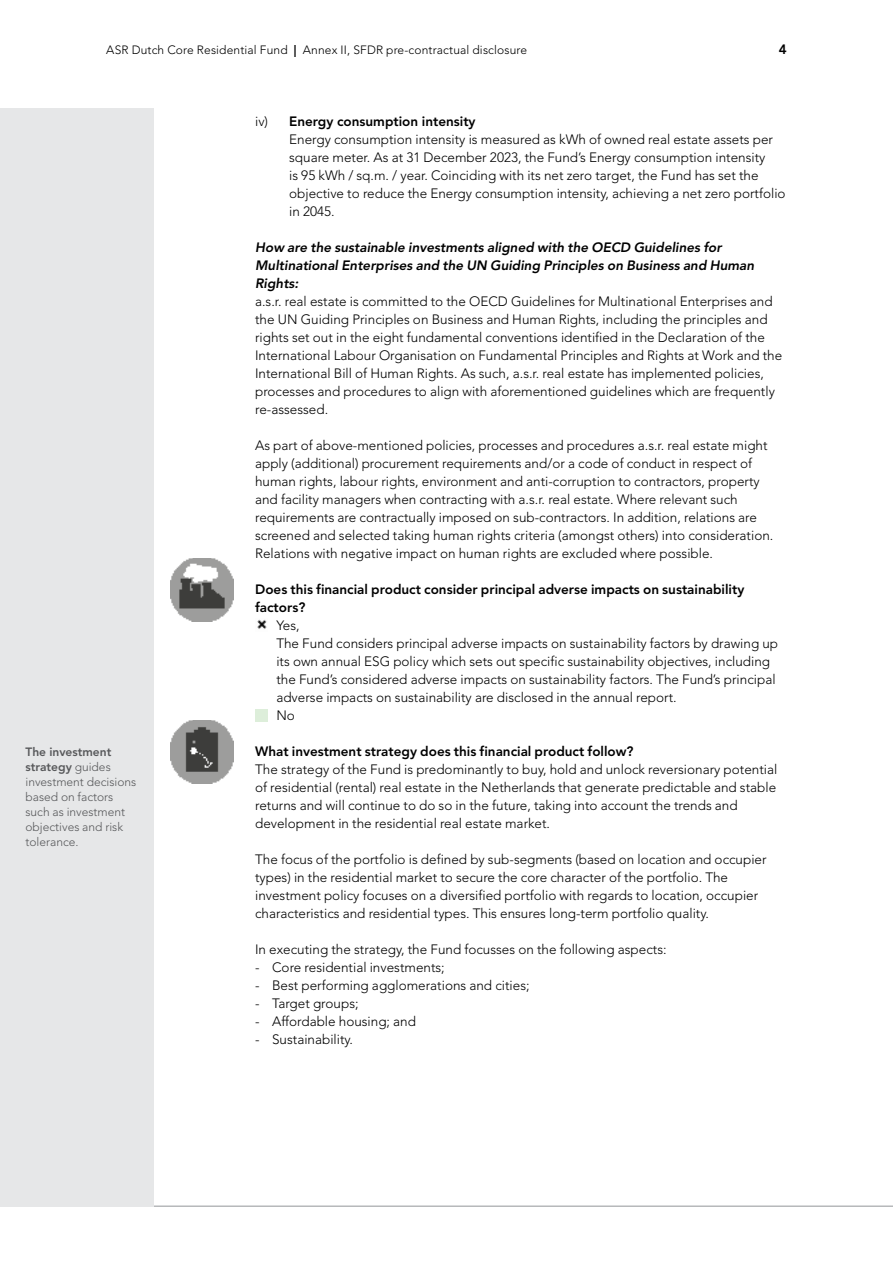
<style>
.page{position:relative;width:893px;height:1263px;background:#fff}
.page>*{position:absolute;margin:0;border:0;box-sizing:border-box;transform-origin:0 0}
.t1{font:300 13.5px/18px "Avenir LT Std";color:#000}
.t2{font:italic 800 13.5px/18px "Avenir LT Std";color:#000}
.t3{font:800 13.5px/18px "Avenir LT Std";color:#000}
.t4{font:300 12px/15px "Avenir LT Std";color:#58595b}
.t5{font:300 12px "Avenir LT Std";letter-spacing:.01em;color:#000}
.s1{font-weight:800}
</style>
<div class="page">
<hr style="left:0;top:1206px;width:893px;height:1px;background:#939598">
<svg style="left:257px;top:619px;width:10px;height:10px"></svg>
<div style="left:255px;top:709px;width:13px;height:13px;background:#ddeeda"></div>
<img style="left:170px;top:558px;width:63px;height:63px">
<img style="left:170px;top:720px;width:63px;height:63px">
<div style="left:0;top:108px;width:153px;height:1098px;background:#e6e7e8"></div>
<p class="t5" style="left:106px;top:43px;width:422px">ASR Dutch Core Residential Fund <span class="s1">|</span> Annex II, SFDR pre-contractual disclosure</p>
<p class="t3" style="left:779px;top:40px;width:9px">4</p>
<p class="t4" style="left:26px;top:744px;width:112px"><span class="s1">The investment strategy</span> guides investment decisions based on factors such as investment objectives and risk tolerance.</p>
<p class="t1" style="left:289px;top:112px;width:498px;text-indent:-34px">iv) <span class="s1">Energy consumption intensity<br></span>Energy consumption intensity is measured as kWh of owned real estate assets per square meter. As at 31 December 2023, the Fund’s Energy consumption intensity<br>is 95 kWh / sq.m. / year. Coinciding with its net zero target, the Fund has set the objective to reduce the Energy consumption intensity, achieving a net zero portfolio in 2045.</p>
<p class="t2" style="left:255px;top:238px;width:501px">How are the sustainable investments aligned with the OECD Guidelines for<br>Multinational Enterprises and the UN Guiding Principles on Business and Human<br>Rights:</p>
<p class="t1" style="left:255px;top:292px;width:529px">a.s.r. real estate is committed to the OECD Guidelines for Multinational Enterprises and the UN Guiding Principles on Business and Human Rights, including the principles and rights set out in the eight fundamental conventions identified in the Declaration of the International Labour Organisation on Fundamental Principles and Rights at Work and the International Bill of Human Rights. As such, a.s.r. real estate has implemented policies, processes and procedures to align with aforementioned guidelines which are frequently re-assessed.</p>
<p class="t1" style="left:255px;top:436px;width:520px">As part of above-mentioned policies, processes and procedures a.s.r. real estate might apply (additional) procurement requirements and/or a code of conduct in respect of human rights, labour rights, environment and anti-corruption to contractors, property and facility managers when contracting with a.s.r. real estate. Where relevant such requirements are contractually imposed on sub-contractors. In addition, relations are screened and selected taking human rights criteria (amongst others) into consideration.<br>Relations with negative impact on human rights are excluded where possible.</p>
<p class="t3" style="left:255px;top:580px;width:491px">Does this financial product consider principal adverse impacts on sustainability factors?</p>
<p class="t1" style="left:276px;top:616px;width:503px">Yes,<br>The Fund considers principal adverse impacts on sustainability factors by drawing up its own annual ESG policy which sets out specific sustainability objectives, including the Fund’s considered adverse impacts on sustainability factors. The Fund’s principal adverse impacts on sustainability are disclosed in the annual report.<br>No</p>
<p class="t3" style="left:255px;top:742px;width:380px">What investment strategy does this financial product follow?</p>
<p class="t1" style="left:255px;top:760px;width:524px">The strategy of the Fund is predominantly to buy, hold and unlock reversionary potential of residential (rental) real estate in the Netherlands that generate predictable and stable returns and will continue to do so in the future, taking into account the trends and development in the residential real estate market.</p>
<p class="t1" style="left:255px;top:850px;width:513px">The focus of the portfolio is defined by sub-segments (based on location and occupier types) in the residential market to secure the core character of the portfolio. The investment policy focuses on a diversified portfolio with regards to location, occupier characteristics and residential types. This ensures long-term portfolio quality.</p>
<p class="t1" style="left:255px;top:940px;width:413px">In executing the strategy, the Fund focusses on the following aspects:</p>
<p class="t1" style="left:255px;top:958px;width:191px">- Core residential investments;</p>
<p class="t1" style="left:255px;top:976px;width:276px">- Best performing agglomerations and cities;</p>
<p class="t1" style="left:255px;top:994px;width:105px">- Target groups;</p>
<p class="t1" style="left:255px;top:1012px;width:162px">- Affordable housing; and</p>
<p class="t1" style="left:255px;top:1030px;width:100px">- Sustainability.</p>
</div>
